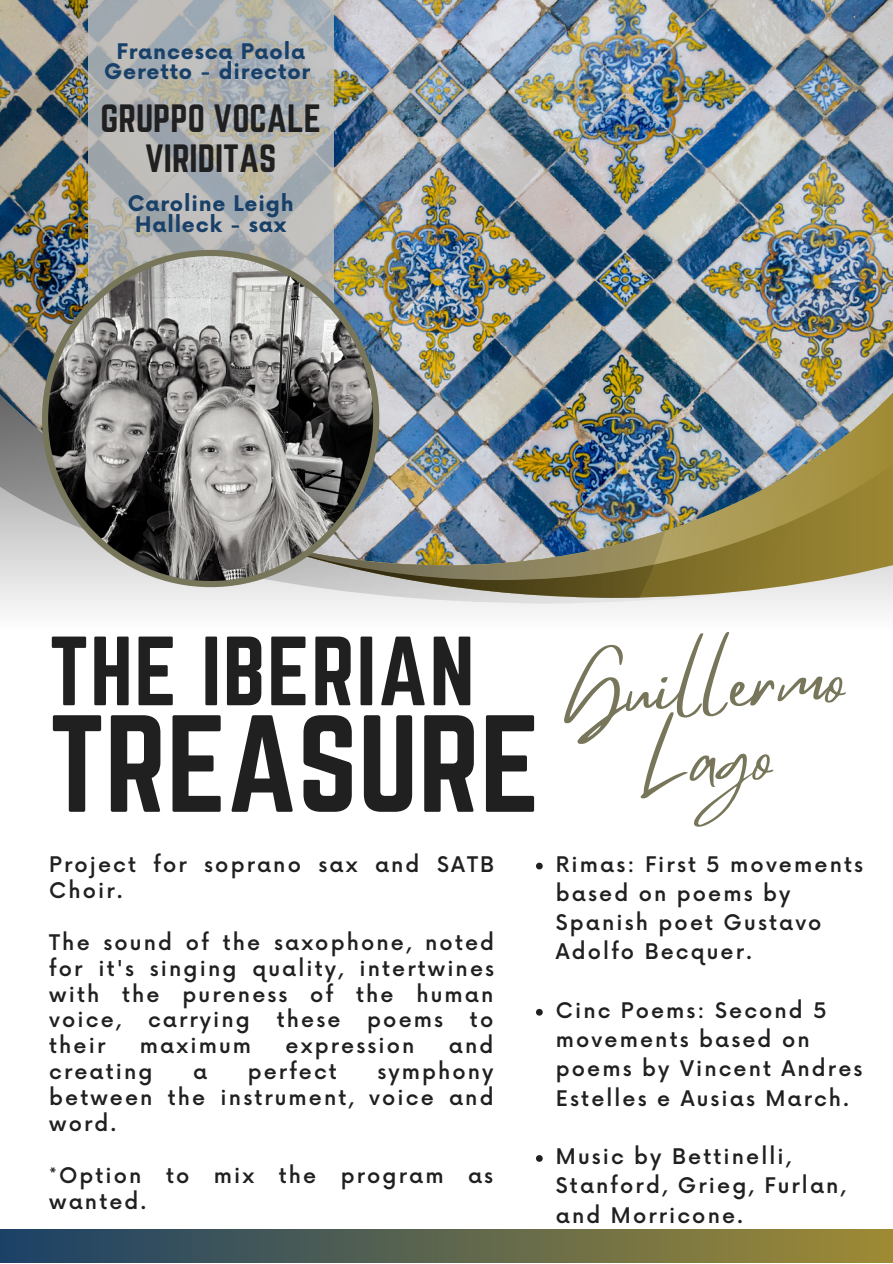
<style>
.page{position:relative;width:893px;height:1264px;background:#fff}
.page>*{position:absolute;margin:0;border:0;box-sizing:border-box;transform-origin:0 0}
.t1{font:120.6px "Norwester";color:#202020}
.t2{font:85.8px "Norwester";letter-spacing:.015em;color:#202020}
.t3{font:73.8px/73.5px "Mistrully";color:#77755a;text-align:center}
.t4{font:34.5px/40.5px "Norwester";color:#202020;text-align:center}
.t5{font:500 21px/29.2px "Now";letter-spacing:.1em;color:#202020}
.t6{font:700 21px/20.2px "Now";letter-spacing:.04em;color:#194068;text-align:center}
</style>
<div class="page">
<img style="left:0;top:0;width:892px;height:376px">
<div style="left:0;top:603px;width:892px;height:7px;background:#f3f3f3"></div>
<img style="left:0;top:376px;width:892px;height:227px">
<svg style="left:88px;top:0;width:245px;height:250px;background:#b0b3b3"></svg>
<svg style="left:42px;top:250px;width:337px;height:337px;background:#898986"></svg>
<div style="left:0;top:1229px;width:892px;height:33px;background:linear-gradient(to right,#1b4167,#9f8a35)"></div>
<svg style="left:536px;top:862px;width:6px;height:7px"></svg>
<svg style="left:536px;top:1008px;width:6px;height:7px"></svg>
<svg style="left:536px;top:1155px;width:6px;height:6px"></svg>
<p class="t6" style="left:104px;top:42px;width:207px">Francesca Paola<br>Geretto - director</p>
<p class="t4" style="left:100px;top:98px;width:222px">GRUPPO VOCALE<br>VIRIDITAS</p>
<p class="t6" style="left:128px;top:195px;width:168px">Caroline Leigh<br>Halleck - sax</p>
<p class="t2" style="left:49px;top:619px;width:427px">THE IBERIAN</p>
<p class="t1" style="left:49px;top:691px;width:492px">TREASURE</p>
<p class="t5" style="left:49px;top:853px;width:446px;line-height:25.8px">Project for soprano sax and SATB<br>Choir.</p>
<p class="t5" style="left:49px;top:930px;width:446px;line-height:25.8px;text-align:justify">The sound of the saxophone, noted for it's singing quality, intertwines with the pureness of the human voice,</p>
<p class="t5" style="left:148px;top:1006px;width:103px">carrying</p>
<p class="t5" style="left:277px;top:1006px;width:65px">these</p>
<p class="t5" style="left:367px;top:1006px;width:77px">poems</p>
<p class="t5" style="left:470px;top:1006px;width:25px">to</p>
<p class="t5" style="left:49px;top:1032px;width:58px">their</p>
<p class="t5" style="left:140px;top:1032px;width:113px">maximum</p>
<p class="t5" style="left:285px;top:1032px;width:130px">expression</p>
<p class="t5" style="left:449px;top:1032px;width:46px">and</p>
<p class="t5" style="left:49px;top:1058px;width:105px">creating</p>
<p class="t5" style="left:193px;top:1058px;width:16px">a</p>
<p class="t5" style="left:248px;top:1058px;width:91px">perfect</p>
<p class="t5" style="left:49px;top:1059px;width:446px;line-height:25.8px;text-align:justify;text-indent:328px">symphony between the instrument, voice and word.</p>
<p class="t5" style="left:49px;top:1163px;width:445px;line-height:25.8px">*Option to mix the program as wanted.</p>
<p class="t3" style="left:559px;top:655px;width:284px;rotate:-3deg">Guillermo<br>Lago</p>
<p class="t5" style="left:556px;top:850px;width:308px">Rimas: First 5 movements based on poems by<br>Spanish poet Gustavo<br>Adolfo Becquer.</p>
<p class="t5" style="left:556px;top:996px;width:308px">Cinc Poems: Second 5 movements based on poems by Vincent Andres<br>Estelles e Ausias March.</p>
<p class="t5" style="left:556px;top:1143px;width:291px">Music by Bettinelli,<br>Stanford, Grieg, Furlan, and Morricone.</p>
</div>
